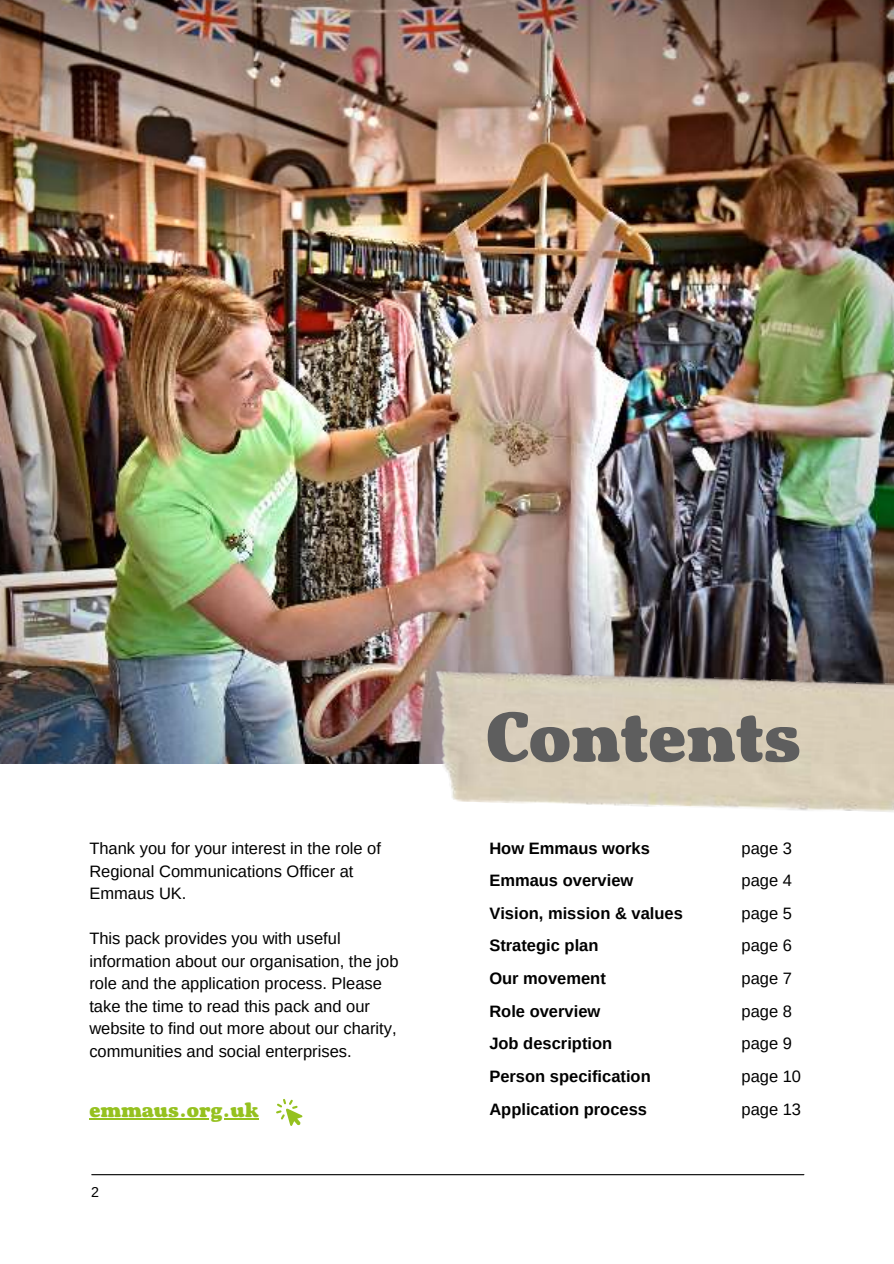
<style>
.page{position:relative;width:894px;height:1264px;background:#fff}
.page>*{position:absolute;margin:0;border:0;box-sizing:border-box;transform-origin:0 0}
.t1{font:72px "Emmaus Yeast";color:#5e5e5e}
.t2{font:21px "Emmaus Yeast";color:#95c11f}
.t3{font:16.5px/32.7px "Arimo";color:#000}
.t4{font:700 16.5px/32.7px "Arimo";color:#000}
.t5{font:14.25px "Arimo";color:#000}
</style>
<div class="page">
<hr style="left:92px;top:1174px;width:711px;height:1px;background:#000">
<hr style="left:89px;top:1118px;width:170px;height:1px;background:#95c11f">
<svg style="left:276px;top:1099px;width:26px;height:26px"></svg>
<img style="left:0;top:0;width:893px;height:763px">
<img style="left:432px;top:667px;width:461px;height:145px">
<p class="t3" style="left:89px;top:837px;width:293px;line-height:22.5px">Thank you for your interest in the role of<br>Regional Communications Officer at<br>Emmaus UK.</p>
<p class="t3" style="left:89px;top:927px;width:310px;line-height:22.5px">This pack provides you with useful information about our organisation, the job role and the application process. Please take the time to read this pack and our website to find out more about our charity, communities and social enterprises.</p>
<p class="t2" style="left:89px;top:1097px;width:171px">emmaus.org.uk</p>
<p class="t5" style="left:91px;top:1182px;width:9px">2</p>
<h1 class="t1" style="left:487px;top:694px;width:315px">Contents</h1>
<p class="t4" style="left:489px;top:831px;width:195px">How Emmaus works<br>Emmaus overview<br>Vision, mission &amp; values<br>Strategic plan<br>Our movement<br>Role overview<br>Job description<br>Person specification<br>Application process</p>
<p class="t3" style="left:741px;top:831px;width:61px">page 3 page 4 page 5 page 6 page 7 page 8 page 9 page 10 page 13</p>
</div>
